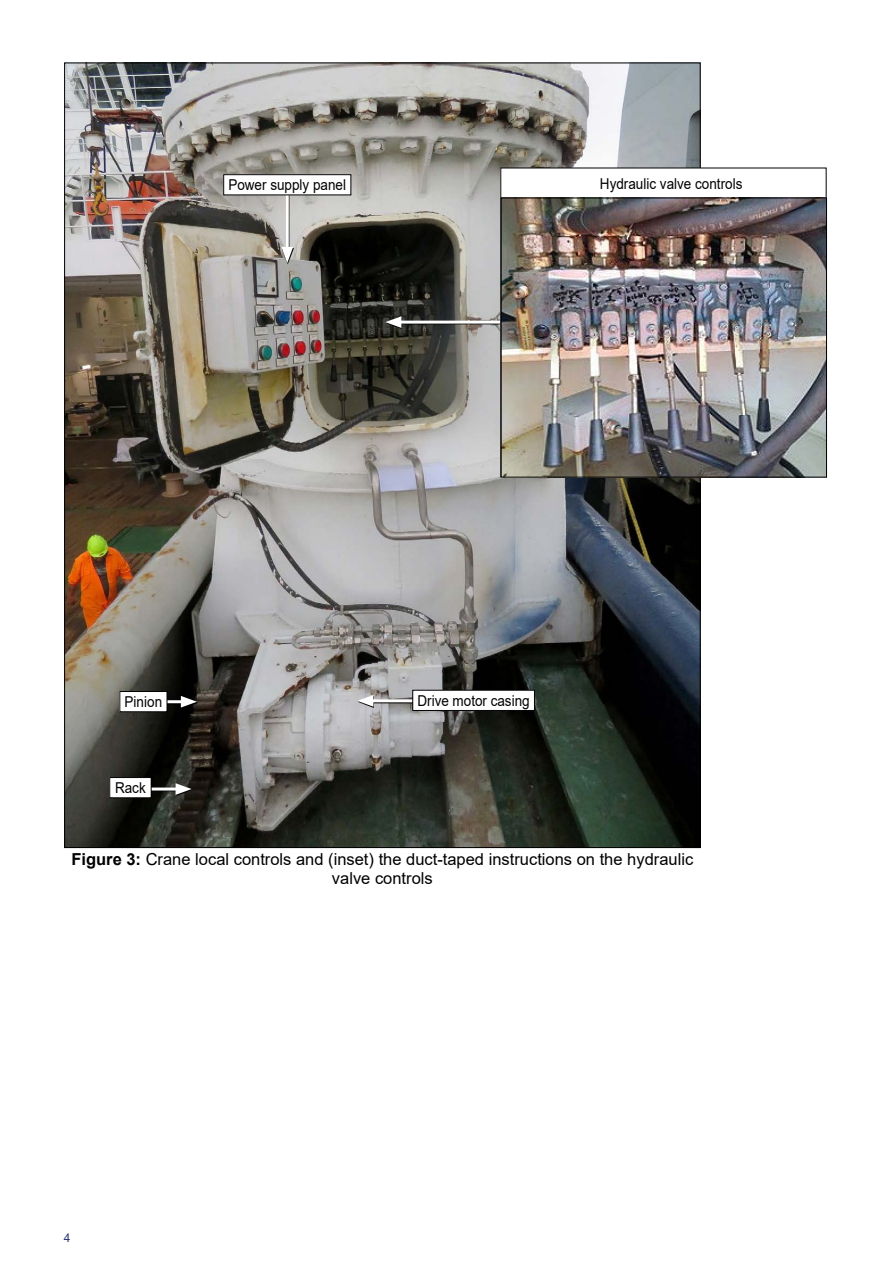
<style>
.page{position:relative;width:893px;height:1263px;background:#fff}
.page>*{position:absolute;margin:0;border:0;box-sizing:border-box;transform-origin:0 0}
.Label__caption{font:16.5px/19.5px "Arial";color:#000;text-align:center}
.t1{font:15px "Arial";color:#000;scale:.9 1}
.t2{font:12px "Arial";color:#283583}
.s1{font-weight:700}
</style>
<div class="page">
<img style="left:66px;top:65px;width:633px;height:781px">
<svg style="left:282px;top:195px;width:12px;height:69px"></svg>
<hr style="left:286px;top:185px;width:3px;height:68px;background:#fff">
<svg style="left:281px;top:247px;width:12px;height:16px"></svg>
<div style="left:224px;top:175px;width:127px;height:20px;background:#fff"></div>
<div style="left:223px;top:174px;width:128px;height:21px;border:1px solid #000"></div>
<svg style="left:386px;top:317px;width:114px;height:12px"></svg>
<hr style="left:396px;top:321px;width:161px;height:3px;background:#fff">
<svg style="left:385px;top:316px;width:16px;height:12px"></svg>
<svg style="left:167px;top:697px;width:31px;height:12px"></svg>
<hr style="left:127px;top:700px;width:60px;height:3px;background:#fff">
<svg style="left:181px;top:696px;width:16px;height:12px"></svg>
<svg style="left:151px;top:784px;width:41px;height:12px"></svg>
<hr style="left:122px;top:787px;width:59px;height:3px;background:#fff">
<svg style="left:176px;top:783px;width:16px;height:12px"></svg>
<div style="left:110px;top:777px;width:41px;height:21px;background:#fff"></div>
<div style="left:110px;top:777px;width:41px;height:21px;border:1px solid #000"></div>
<div style="left:120px;top:691px;width:47px;height:21px;background:#fff"></div>
<div style="left:120px;top:691px;width:47px;height:21px;border:1px solid #000"></div>
<div style="left:501px;top:168px;width:325px;height:309px;background:#fff"></div>
<img style="left:503px;top:200px;width:322px;height:275px">
<div style="left:501px;top:198px;width:326px;height:279px;border:1px solid #000"></div>
<svg style="left:358px;top:696px;width:55px;height:12px"></svg>
<hr style="left:368px;top:699px;width:97px;height:3px;background:#fff">
<svg style="left:357px;top:695px;width:16px;height:12px"></svg>
<div style="left:413px;top:690px;width:121px;height:20px;background:#fff"></div>
<div style="left:413px;top:690px;width:122px;height:21px;border:1px solid #000"></div>
<p class="t1" style="left:228px;top:175px;width:132px">Power supply panel</p>
<p class="t1" style="left:600px;top:173px;width:160px">Hydraulic valve controls</p>
<p class="t1" style="left:125px;top:691px;width:43px">Pinion</p>
<p class="t1" style="left:115px;top:777px;width:36px">Rack</p>
<p class="t1" style="left:417px;top:690px;width:126px">Drive motor casing</p>
<p class="Label__caption" style="left:71px;top:849px;width:623px"><span class="s1">Figure 3:</span> Crane local controls and (inset) the duct-taped instructions on the hydraulic valve controls</p>
<p class="t2" style="left:64px;top:1229px;width:8px">4</p>
</div>
